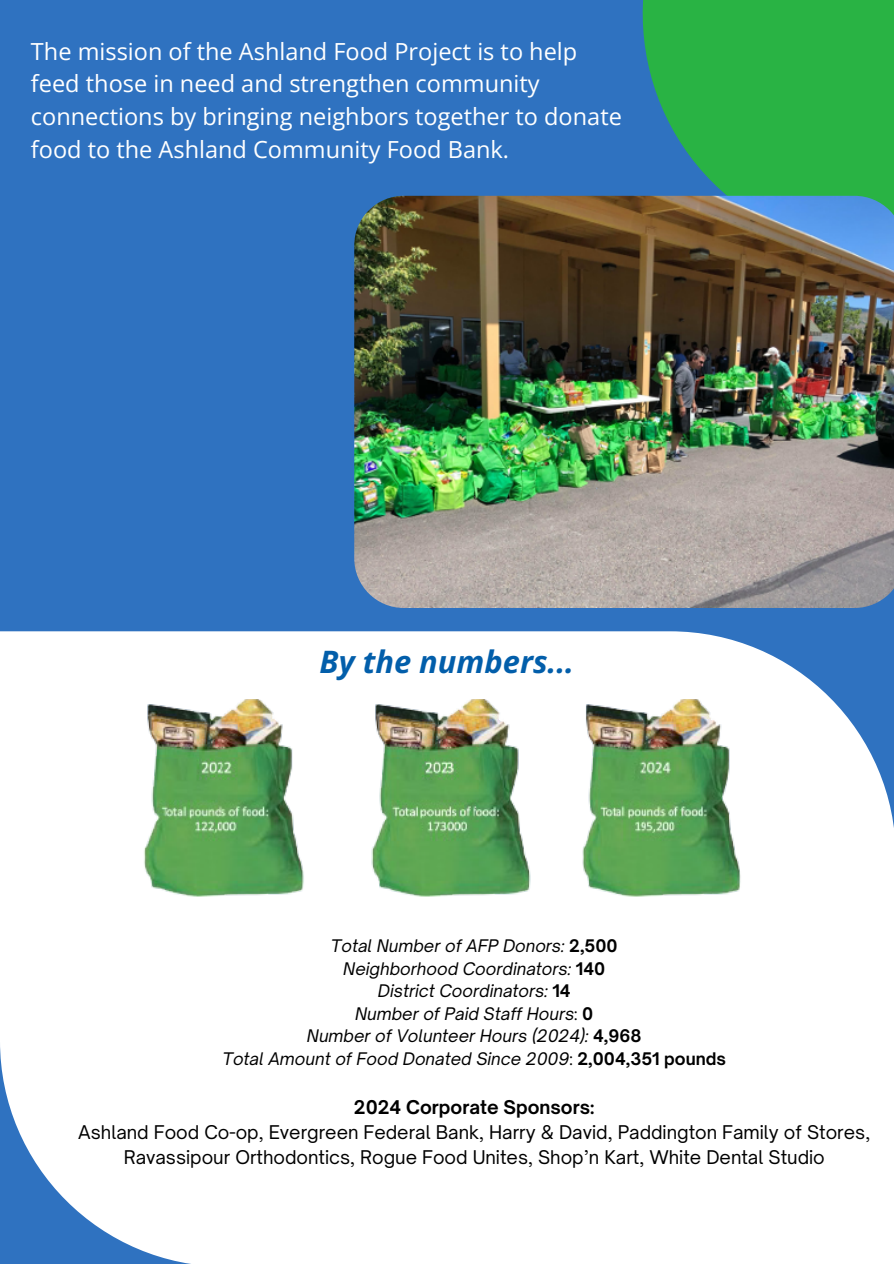
<style>
.page{position:relative;width:894px;height:1264px;background:#fff}
.page>*{position:absolute;margin:0;border:0;box-sizing:border-box;transform-origin:0 0}
.t1{font:italic 700 30.9px "Open Sans";color:#025eaa}
.t2{font:23.55px/32.8px "Open Sans";color:#fff}
.t3{font:18.15px/24.8px "Open Sauce One";color:#000;text-align:center}
.t4{font:700 18.15px "Open Sauce One";color:#000}
.t5{font:italic 16.65px "Open Sauce One";color:#000}
.s1{font-weight:700;font-style:normal}
.s2{font-style:normal}
</style>
<div class="page">
<div style="left:0;top:0;width:893px;height:1263px;background:#2f72c0"></div>
<div style="left:0;top:631px;width:893px;height:632px;background:#fff"></div>
<svg style="left:609px;top:0;width:284px;height:196px;fill:#29b344"></svg>
<img style="left:137px;top:699px;width:619px;height:206px">
<img style="left:354px;top:196px;width:539px;height:411px">
<h2 class="t2" style="left:31px;top:34px;width:592px">The mission of the Ashland Food Project is to help feed those in need and strengthen community connections by bringing neighbors together to donate food to the Ashland Community Food Bank.</h2>
<p class="t1" style="left:319px;top:640px;width:256px">By the numbers...</p>
<h1 class="t5" style="left:331px;top:935px;width:288px">Total Number of AFP Donors: <span class="s1">2,500</span></h1>
<p class="t5" style="left:343px;top:957px;width:263px">Neighborhood Coordinators: <span class="s1">140</span></p>
<p class="t5" style="left:378px;top:980px;width:194px">District Coordinators: <span class="s1">14</span></p>
<p class="t5" style="left:355px;top:1002px;width:240px">Number of Paid Staff Hours<span class="s2">:</span> <span class="s1">0</span></p>
<p class="t5" style="left:307px;top:1025px;width:336px">Number of Volunteer Hours (2024): <span class="s1">4,968</span></p>
<p class="t5" style="left:222px;top:1047px;width:505px">Total Amount of Food Donated Since 2009<span class="s2">:</span> <span class="s1">2,004,351 pounds</span></p>
<p class="t4" style="left:354px;top:1095px;width:242px">2024 Corporate Sponsors:</p>
<p class="t3" style="left:78px;top:1119px;width:793px">Ashland Food Co-op, Evergreen Federal Bank, Harry &amp; David, Paddington Family of Stores,<br>Ravassipour Orthodontics, Rogue Food Unites, Shop’n Kart, White Dental Studio</p>
</div>
